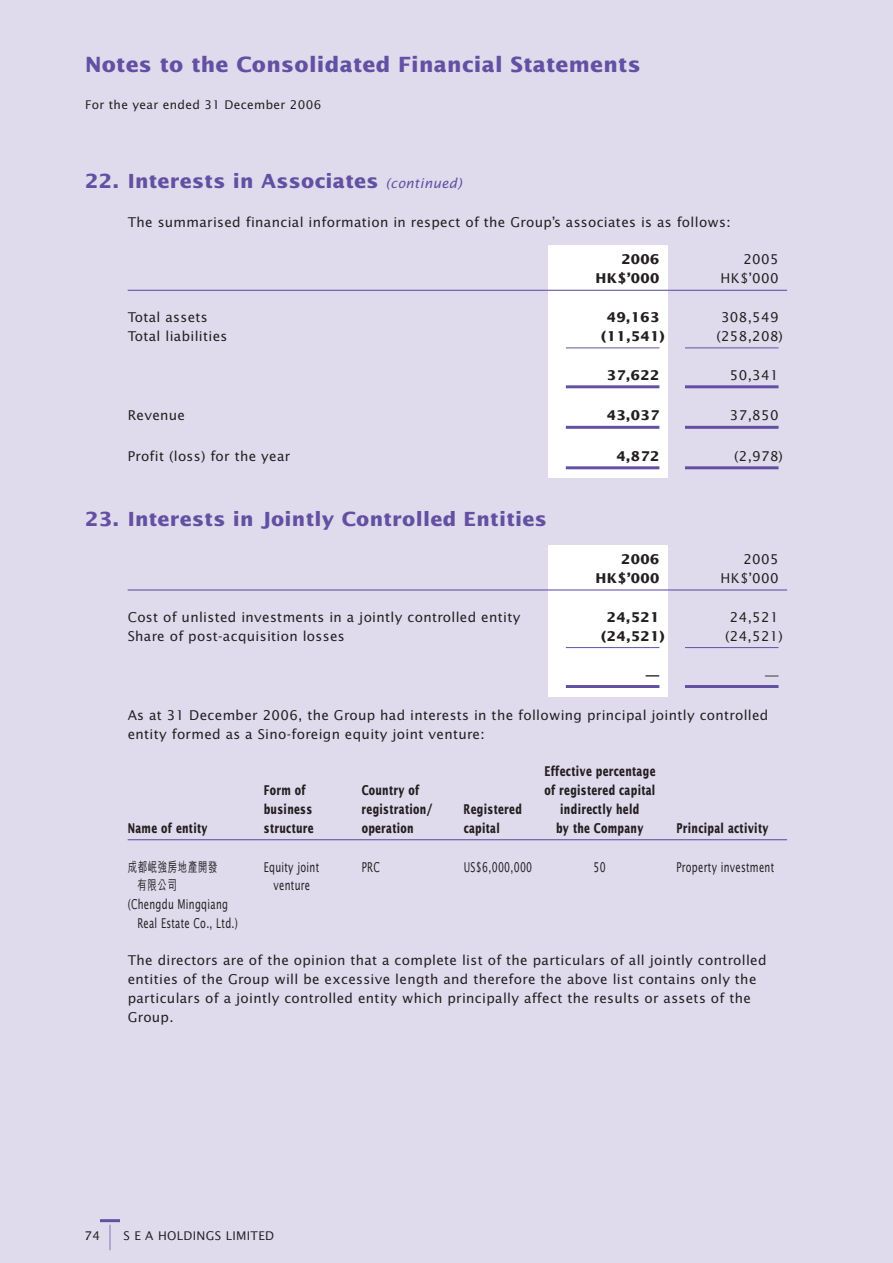
<style>
.page{position:relative;width:893px;height:1263px;background:#fff}
.page>*{position:absolute;margin:0;border:0;box-sizing:border-box;transform-origin:0 0}
.t1{font:700 21px "Lucida Sans";letter-spacing:.015em;color:#6251a2}
.t2{font:700 19.5px "Lucida Sans";letter-spacing:.015em;color:#6251a2}
.t3{font:13.5px/18.8px "Lucida Sans";letter-spacing:.025em;color:#231f20}
.t4{font:700 13.5px "Lucida Sans";letter-spacing:.03em;color:#231f20;scale:.7 1}
.t5{font:13.5px/18.8px "Lucida Sans";letter-spacing:.025em;color:#231f20;scale:.7 1}
.t6{font:700 13.5px "Lucida Sans";letter-spacing:.03em;color:#231f20}
.t7{font:500 13.5px "M Hei";letter-spacing:.065em;color:#231f20;scale:.7 1}
.t8{font:12px "Lucida Sans";letter-spacing:.025em;color:#231f20}
.s1{font-weight:400;font-style:italic;font-size:13.5px}
</style>
<div class="page">
<div style="left:0;top:0;width:892px;height:1263px;background:#dfdbed"></div>
<hr style="left:109px;top:1225px;width:2px;height:25px;background:#a397c9">
<hr style="left:100px;top:1219px;width:20px;height:3px;background:#6251a2">
<div style="left:549px;top:246px;width:119px;height:232px;background:#fff"></div>
<div style="left:549px;top:545px;width:119px;height:152px;background:#fff"></div>
<hr style="left:128px;top:290px;width:659px;height:1px;background:#6251a2">
<hr style="left:566px;top:348px;width:93px;height:1px;background:#6251a2">
<hr style="left:685px;top:348px;width:93px;height:1px;background:#6251a2">
<hr style="left:566px;top:385px;width:93px;height:3px;background:#6251a2">
<hr style="left:685px;top:385px;width:93px;height:3px;background:#6251a2">
<hr style="left:566px;top:426px;width:93px;height:3px;background:#6251a2">
<hr style="left:685px;top:426px;width:93px;height:3px;background:#6251a2">
<hr style="left:566px;top:466px;width:93px;height:3px;background:#6251a2">
<hr style="left:685px;top:466px;width:93px;height:3px;background:#6251a2">
<hr style="left:128px;top:589px;width:659px;height:2px;background:#6251a2">
<hr style="left:566px;top:647px;width:93px;height:1px;background:#6251a2">
<hr style="left:685px;top:647px;width:93px;height:1px;background:#6251a2">
<hr style="left:566px;top:685px;width:93px;height:3px;background:#6251a2">
<hr style="left:685px;top:685px;width:93px;height:3px;background:#6251a2">
<hr style="left:128px;top:839px;width:659px;height:1px;background:#6251a2">
<h1 class="t1" style="left:85px;top:56px;width:557px">Notes to the Consolidated Financial Statements</h1>
<p class="t8" style="left:85px;top:100px;width:238px">For the year ended 31 December 2006</p>
<h2 class="t2" style="left:85px;top:173px;width:378px">22. Interests in Associates <span class="s1">(continued)</span></h2>
<p class="t3" style="left:128px;top:214px;width:604px">The summarised financial information in respect of the Group’s associates is as follows:</p>
<p class="t6" style="left:621px;top:254px;width:40px">2006</p>
<p class="t3" style="left:743px;top:251px;width:37px">2005</p>
<p class="t6" style="left:595px;top:273px;width:65px">HK$’000</p>
<p class="t3" style="left:720px;top:270px;width:59px">HK$’000</p>
<p class="t3" style="left:128px;top:309px;width:82px">Total assets</p>
<p class="t6" style="left:606px;top:312px;width:54px">49,163</p>
<p class="t3" style="left:721px;top:309px;width:59px">308,549</p>
<p class="t3" style="left:128px;top:328px;width:101px">Total liabilities</p>
<p class="t6" style="left:601px;top:330px;width:65px">(11,541)</p>
<p class="t3" style="left:716px;top:328px;width:68px">(258,208)</p>
<p class="t6" style="left:606px;top:369px;width:54px">37,622</p>
<p class="t3" style="left:730px;top:367px;width:50px">50,341</p>
<p class="t3" style="left:128px;top:407px;width:59px">Revenue</p>
<p class="t6" style="left:606px;top:410px;width:54px">43,037</p>
<p class="t3" style="left:730px;top:407px;width:50px">37,850</p>
<p class="t3" style="left:128px;top:448px;width:164px">Profit (loss) for the year</p>
<p class="t6" style="left:616px;top:450px;width:45px">4,872</p>
<p class="t3" style="left:734px;top:448px;width:50px">(2,978)</p>
<h2 class="t2" style="left:85px;top:510px;width:463px">23. Interests in Jointly Controlled Entities</h2>
<p class="t6" style="left:621px;top:554px;width:40px">2006</p>
<p class="t3" style="left:743px;top:551px;width:37px">2005</p>
<p class="t6" style="left:595px;top:572px;width:65px">HK$’000</p>
<p class="t3" style="left:720px;top:570px;width:59px">HK$’000</p>
<p class="t3" style="left:128px;top:609px;width:394px">Cost of unlisted investments in a jointly controlled entity</p>
<p class="t6" style="left:606px;top:611px;width:54px">24,521</p>
<p class="t3" style="left:730px;top:609px;width:50px">24,521</p>
<p class="t3" style="left:128px;top:627px;width:218px">Share of post-acquisition losses</p>
<p class="t6" style="left:601px;top:630px;width:65px">(24,521)</p>
<p class="t3" style="left:725px;top:627px;width:59px">(24,521)</p>
<p class="t6" style="left:646px;top:669px;width:15px">—</p>
<p class="t3" style="left:765px;top:666px;width:15px">—</p>
<p class="t3" style="left:128px;top:707px;width:642px">As at 31 December 2006, the Group had interests in the following principal jointly controlled entity formed as a Sino-foreign equity joint venture:</p>
<p class="t4" style="left:544px;top:766px;width:160px">Effective percentage</p>
<p class="t4" style="left:264px;top:785px;width:62px">Form of</p>
<p class="t4" style="left:361px;top:785px;width:84px">Country of</p>
<p class="t4" style="left:544px;top:785px;width:160px">of registered capital</p>
<p class="t4" style="left:264px;top:803px;width:71px">business</p>
<p class="t4" style="left:361px;top:803px;width:103px">registration/</p>
<p class="t4" style="left:463px;top:803px;width:85px">Registered</p>
<p class="t4" style="left:560px;top:803px;width:114px">indirectly held</p>
<p class="t4" style="left:128px;top:822px;width:116px">Name of entity</p>
<p class="t4" style="left:264px;top:822px;width:73px">structure</p>
<p class="t4" style="left:361px;top:822px;width:76px">operation</p>
<p class="t4" style="left:463px;top:822px;width:53px">capital</p>
<p class="t4" style="left:556px;top:822px;width:126px">by the Company</p>
<p class="t4" style="left:676px;top:822px;width:133px">Principal activity</p>
<p class="t7" style="left:128px;top:861px;width:130px">成都岷強房地產開發</p>
<p class="t5" style="left:264px;top:858px;width:81px">Equity joint</p>
<p class="t5" style="left:361px;top:858px;width:28px">PRC</p>
<p class="t5" style="left:464px;top:858px;width:99px">US$6,000,000</p>
<p class="t5" style="left:593px;top:858px;width:19px">50</p>
<p class="t5" style="left:676px;top:858px;width:141px">Property investment</p>
<p class="t7" style="left:137px;top:880px;width:58px">有限公司</p>
<p class="t5" style="left:273px;top:877px;width:54px">venture</p>
<p class="t5" style="left:137px;top:896px;width:145px;text-indent:-10px">(Chengdu Mingqiang<br>Real Estate Co., Ltd.)</p>
<p class="t3" style="left:128px;top:952px;width:640px">The directors are of the opinion that a complete list of the particulars of all jointly controlled entities of the Group will be excessive length and therefore the above list contains only the particulars of a jointly controlled entity which principally affect the results or assets of the Group.</p>
<p class="t8" style="left:84px;top:1230px;width:17px">74</p>
<p class="t8" style="left:123px;top:1230px;width:152px">S E A HOLDINGS LIMITED</p>
</div>
